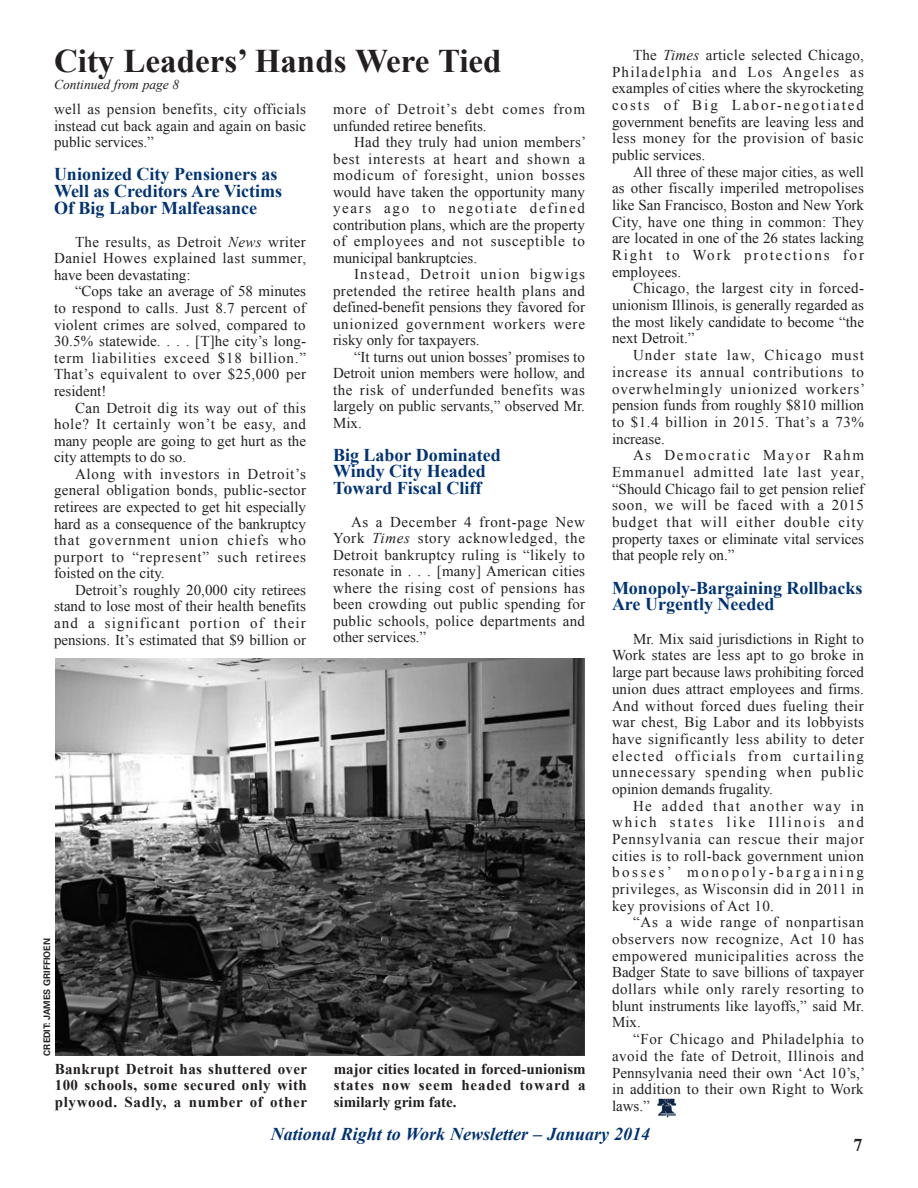
<style>
.page{position:relative;width:918px;height:1188px;background:#fff}
.page>*{position:absolute;margin:0;border:0;box-sizing:border-box;transform-origin:0 0}
.Page_2_Header{font:700 33px "Times New Roman";color:#231f20}
.Body_Text{font:700 18px/16.6px "Times New Roman";color:#013374}
.t1{font:italic 700 18px "Times New Roman";color:#013374}
.t2{font:700 18px "Times New Roman";color:#231f20}
.Body_Text-2{font:15px/16.6px "Times New Roman";letter-spacing:.005em;color:#231f20;text-align:justify}
.captions{font:700 15px/16.5px "Times New Roman";letter-spacing:.035em;color:#231f20;text-align:justify}
.Body_Text-3{font:15px/16.5px "Times New Roman";letter-spacing:.03em;color:#231f20}
.Page_2_Header-2{font:italic 13.5px "Times New Roman";color:#231f20}
.photo_credit{font:700 9px "Univers LT Std";color:#231f20}
.s1{font-style:italic}
</style>
<div class="page">
<img style="left:657px;top:1098px;width:20px;height:20px">
<img style="left:56px;top:659px;width:529px;height:397px">
<p class="Page_2_Header" style="left:54px;top:38px;width:449px">City Leaders’ Hands Were Tied</p>
<p class="Page_2_Header-2" style="left:54px;top:75px;width:127px">Continued from page 8</p>
<p class="Body_Text-2" style="left:54px;top:101px;width:254px">well as pension benefits, city officials instead cut back again and again on basic public services.”</p>
<p class="Body_Text" style="left:54px;top:166px;width:230px">Unionized City Pensioners as<br>Well as Creditors Are Victims<br>Of Big Labor Malfeasance</p>
<p class="Body_Text-2" style="left:54px;top:233px;width:254px;text-indent:21px">The results, as Detroit <span class="s1">News</span> writer Daniel Howes explained last summer, have been devastating:</p>
<p class="Body_Text-2" style="left:54px;top:283px;width:254px;text-indent:21px">“Cops take an average of 58 minutes to respond to calls. Just 8.7 percent of violent crimes are solved, compared to 30.5% statewide. . . . [T]he city’s long&shy;term liabilities exceed $18 billion.” That’s equivalent to over $25,000 per resident!</p>
<p class="Body_Text-2" style="left:54px;top:399px;width:254px;text-indent:21px">Can Detroit dig its way out of this hole? It certainly won’t be easy, and many people are going to get hurt as the city attempts to do so.</p>
<p class="Body_Text-2" style="left:54px;top:465px;width:254px;text-indent:21px">Along with investors in Detroit’s general obligation bonds, public-sector retirees are expected to get hit especially hard as a consequence of the bankruptcy that government union chiefs who purport to “represent” such retirees foisted on the city.</p>
<p class="Body_Text-2" style="left:54px;top:581px;width:254px;text-indent:21px">Detroit’s roughly 20,000 city retirees stand to lose most of their health benefits and a significant portion of their pensions. It’s estimated that $9 billion or</p>
<p class="Body_Text-3" style="left:333px;top:101px;width:254px">more of Detroit’s debt comes from unfunded retiree benefits.</p>
<p class="Body_Text-2" style="left:333px;top:134px;width:255px;text-indent:21px">Had they truly had union members’ best interests at heart and shown a modicum of foresight, union bosses would have taken the opportunity many years ago to negotiate defined contribution plans, which are the property of employees and not susceptible to municipal bankruptcies.</p>
<p class="Body_Text-2" style="left:333px;top:266px;width:254px;text-indent:21px">Instead, Detroit union bigwigs pretended the retiree health plans and defined-benefit pensions they favored for unionized government workers were risky only for taxpayers.</p>
<p class="Body_Text-2" style="left:333px;top:348px;width:254px;text-indent:21px">“It turns out union bosses’ promises to Detroit union members were hollow, and the risk of underfunded benefits was largely on public servants,” observed Mr.<br>Mix.</p>
<p class="Body_Text" style="left:333px;top:446px;width:169px">Big Labor Dominated<br>Windy City Headed<br>Toward Fiscal Cliff</p>
<p class="Body_Text-2" style="left:333px;top:513px;width:254px;text-indent:18px">As a December 4 front-page New York <span class="s1">Times</span> story acknowledged, the Detroit bankruptcy ruling is “likely to resonate in . . . [many] American cities where the rising cost of pensions has been crowding out public spending for public schools, police departments and other services.”</p>
<p class="photo_credit" style="left:42px;top:1056px;width:119px;rotate:-90deg">CREDIT: JAMES GRIFFIOEN</p>
<p class="captions" style="left:55px;top:1060px;width:254px">Bankrupt Detroit has shuttered over 100 schools, some secured only with plywood. Sadly, a number of other</p>
<p class="captions" style="left:334px;top:1060px;width:254px">major cities located in forced-unionism states now seem headed toward a similarly grim fate.</p>
<p class="Body_Text-2" style="left:612px;top:46px;width:254px;text-indent:21px">The <span class="s1">Times</span> article selected Chicago, Philadelphia and Los Angeles as examples of cities where the skyrocketing costs of Big Labor-negotiated government benefits are leaving less and less money for the provision of basic public services.</p>
<p class="Body_Text-2" style="left:612px;top:163px;width:254px;text-indent:21px">All three of these major cities, as well as other fiscally imperiled metropolises like San Francisco, Boston and New York City, have one thing in common: They are located in one of the 26 states lacking Right to Work protections for employees.</p>
<p class="Body_Text-2" style="left:612px;top:280px;width:254px;text-indent:21px">Chicago, the largest city in forced&shy;unionism Illinois, is generally regarded as the most likely candidate to become “the next Detroit.”</p>
<p class="Body_Text-2" style="left:612px;top:347px;width:255px;text-indent:21px">Under state law, Chicago must increase its annual contributions to overwhelmingly unionized workers’ pension funds from roughly $810 million to $1.4 billion in 2015. That’s a 73% increase.</p>
<p class="Body_Text-2" style="left:612px;top:447px;width:254px;text-indent:21px">As Democratic Mayor Rahm Emmanuel admitted late last year, “Should Chicago fail to get pension relief soon, we will be faced with a 2015 budget that will either double city property taxes or eliminate vital services that people rely on.”</p>
<p class="Body_Text" style="left:612px;top:579px;width:252px">Monopoly-Bargaining Rollbacks<br>Are Urgently Needed</p>
<p class="Body_Text-2" style="left:612px;top:630px;width:254px;text-indent:21px">Mr. Mix said jurisdictions in Right to Work states are less apt to go broke in large part because laws prohibiting forced union dues attract employees and firms.<br>And without forced dues fueling their war chest, Big Labor and its lobbyists have significantly less ability to deter elected officials from curtailing unnecessary spending when public opinion demands frugality.</p>
<p class="Body_Text-2" style="left:612px;top:797px;width:254px;text-indent:21px">He added that another way in which states like Illinois and Pennsylvania can rescue their major cities is to roll-back government union bosses’ monopoly-bargaining privileges, as Wisconsin did in 2011 in key provisions of Act 10.</p>
<p class="Body_Text-2" style="left:612px;top:914px;width:254px;text-indent:21px">“As a wide range of nonpartisan observers now recognize, Act 10 has empowered municipalities across the Badger State to save billions of taxpayer dollars while only rarely resorting to blunt instruments like layoffs,” said Mr.<br>Mix.</p>
<p class="Body_Text-2" style="left:612px;top:1031px;width:255px;text-indent:21px">“For Chicago and Philadelphia to avoid the fate of Detroit, Illinois and Pennsylvania need their own ‘Act 10’s,’ in addition to their own Right to Work laws.”</p>
<p class="t1" style="left:271px;top:1121px;width:381px">National Right to Work Newsletter – January 2014</p>
<p class="t2" style="left:854px;top:1133px;width:10px">7</p>
</div>
